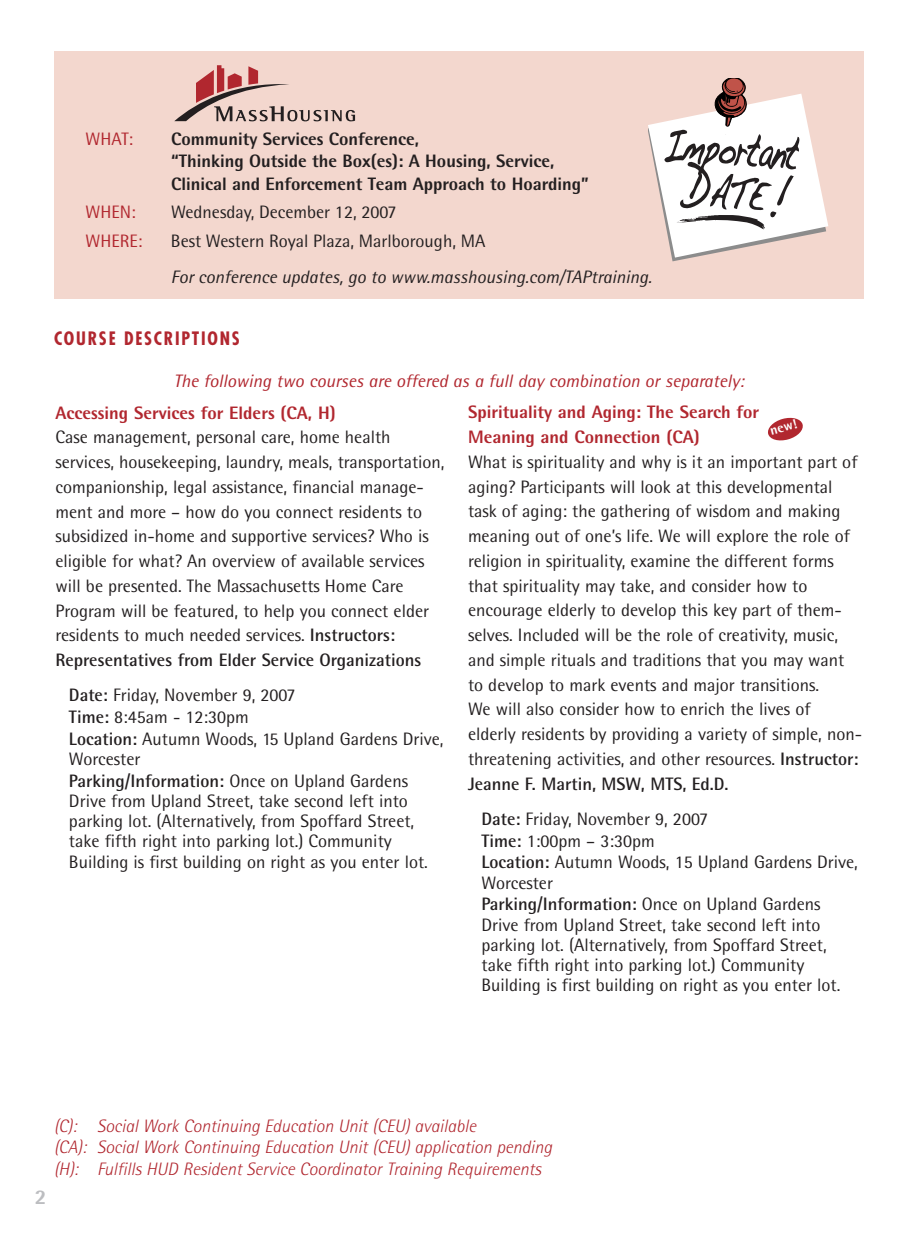
<style>
.page{position:relative;width:918px;height:1242px;background:#fff}
.page>*{position:absolute;margin:0;border:0;box-sizing:border-box;transform-origin:0 0}
.t1{font:800 21px "Rotis Semi Sans";color:#bcbdc0}
.t2{font:18px/24.8px "Rotis Semi Sans";color:#231f20}
.t3{font:italic 300 18px/21.8px "Rotis Semi Sans";color:#b1272f}
.t4{font:800 18px/22.5px "Rotis Semi Sans";color:#231f20}
.t5{font:800 18px/24.8px "Rotis Semi Sans";color:#b1272f}
.t6{font:italic 18px "Rotis Semi Sans";color:#b1272f}
.t7{font:italic 18px "Rotis Semi Sans";color:#231f20}
.t8{font:700 condensed 18px "Futura";letter-spacing:.1em;color:#b1272f}
.t9{font:18px "Rotis Semi Sans";color:#b1272f}
.t10{font:800 13.5px "Rotis Semi Sans";color:#fff}
.s1{font-weight:700}
</style>
<div class="page">
<div style="left:54px;top:52px;width:810px;height:247px;background:#f3d7ce"></div>
<svg style="left:648px;top:78px;width:180px;height:183px"></svg>
<svg style="left:174px;top:65px;width:181px;height:56px"></svg>
<svg style="left:768px;top:417px;width:35px;height:24px"></svg>
<p class="t9" style="left:86px;top:132px;width:49px">WHAT:</p>
<p class="t4" style="left:171px;top:129px;width:419px">Community Services Conference,<br>“Thinking Outside the Box(es): A Housing, Service,<br>Clinical and Enforcement Team Approach to Hoarding”</p>
<p class="t9" style="left:86px;top:206px;width:52px">WHEN:</p>
<p class="t2" style="left:171px;top:201px;width:227px">Wednesday, December 12, 2007</p>
<p class="t9" style="left:85px;top:234px;width:58px">WHERE:</p>
<p class="t2" style="left:171px;top:230px;width:316px">Best Western Royal Plaza, Marlborough, MA</p>
<p class="t7" style="left:171px;top:270px;width:482px">For conference updates, go to www.masshousing.com/TAPtraining.</p>
<p class="t8" style="left:54px;top:331px;width:187px">COURSE DESCRIPTIONS</p>
<p class="t6" style="left:174px;top:374px;width:572px">The following two courses are offered as a full day combination or separately:</p>
<p class="t5" style="left:56px;top:402px;width:282px">Accessing Services for Elders (CA, H)</p>
<p class="t2" style="left:55px;top:427px;width:391px">Case management, personal care, home health services, housekeeping, laundry, meals, transportation, companionship, legal assistance, financial manage&shy;ment and more – how do you connect residents to subsidized in-home and supportive services? Who is eligible for what? An overview of available services will be presented. The Massachusetts Home Care Program will be featured, to help you connect elder residents to much needed services. <span class="s1">Instructors:<br>Representatives from Elder Service Organizations</span></p>
<p class="t2" style="left:69px;top:687px;width:376px;line-height:20.9px"><span class="s1">Date:</span> Friday, November 9, 2007<br><span class="s1">Time:</span> 8:45am - 12:30pm<br><span class="s1">Location:</span> Autumn Woods, 15 Upland Gardens Drive, Worcester<br><span class="s1">Parking/Information:</span> Once on Upland Gardens Drive from Upland Street, take second left into parking lot. (Alternatively, from Spoffard Street, take fifth right into parking lot.) Community Building is first building on right as you enter lot.</p>
<p class="t5" style="left:468px;top:402px;width:293px">Spirituality and Aging: The Search for<br>Meaning and Connection (CA)</p>
<p class="t2" style="left:468px;top:451px;width:396px">What is spirituality and why is it an important part of aging? Participants will look at this developmental task of aging: the gathering of wisdom and making meaning out of one’s life. We will explore the role of religion in spirituality, examine the different forms that spirituality may take, and consider how to encourage elderly to develop this key part of them&shy;selves. Included will be the role of creativity, music, and simple rituals and traditions that you may want to develop to mark events and major transitions.<br>We will also consider how to enrich the lives of elderly residents by providing a variety of simple, non&shy;threatening activities, and other resources. <span class="s1">Instructor:<br>Jeanne F. Martin, MSW, MTS, Ed.D.</span></p>
<p class="t2" style="left:482px;top:810px;width:378px;line-height:20.9px"><span class="s1">Date:</span> Friday, November 9, 2007<br><span class="s1">Time:</span> 1:00pm – 3:30pm<br><span class="s1">Location:</span> Autumn Woods, 15 Upland Gardens Drive, Worcester<br><span class="s1">Parking/Information:</span> Once on Upland Gardens Drive from Upland Street, take second left into parking lot. (Alternatively, from Spoffard Street, take fifth right into parking lot.) Community Building is first building on right as you enter lot.</p>
<p class="t10" style="left:769px;top:426px;width:29px;rotate:-15deg">new!</p>
<p class="t1" style="left:35px;top:1190px;width:13px">2</p>
<p class="t3" style="left:54px;top:1116px;width:500px">(C): Social Work Continuing Education Unit (CEU) available<br>(CA): Social Work Continuing Education Unit (CEU) application pending (H): Fulfills HUD Resident Service Coordinator Training Requirements</p>
</div>
